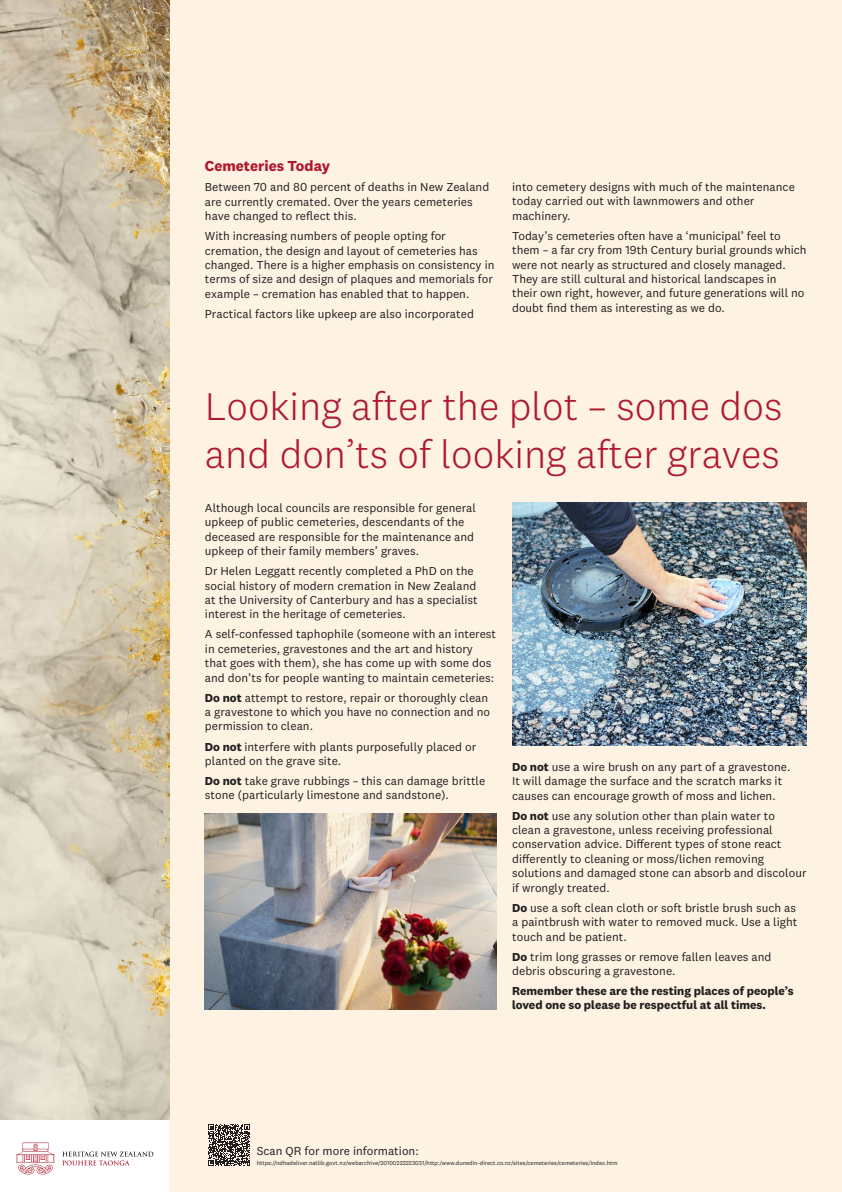
<style>
.page{position:relative;width:842px;height:1192px;background:#fff}
.page>*{position:absolute;margin:0;border:0;box-sizing:border-box;transform-origin:0 0}
.t1{font:300 40px/48px "National 2";color:#af192e}
.t2{font:700 15px "National 2";color:#af192e}
.Paragraph_24pt{font:12px/14.4px "National 2";color:#231f20}
.Paragraph_24pt-2{font:700 12px/14.4px "National 2";color:#231f20}
.Paragraph_24pt-3{font:6px "National 2";color:#231f20}
.s1{font-weight:700}
</style>
<div class="page">
<div style="left:169px;top:0;width:673px;height:1192px;background:#fef2e3"></div>
<img style="left:0;top:0;width:169px;height:1120px">
<svg style="left:62px;top:1152px;width:91px;height:13px"></svg>
<svg style="left:16px;top:1143px;width:39px;height:32px"></svg>
<img style="left:205px;top:813px;width:291px;height:196px">
<img style="left:512px;top:503px;width:294px;height:243px">
<svg style="left:208px;top:1124px;width:42px;height:42px"></svg>
<h2 class="t2" style="left:205px;top:157px;width:127px">Cemeteries Today</h2>
<p class="Paragraph_24pt" style="left:205px;top:180px;width:286px">Between 70 and 80 percent of deaths in New Zealand are currently cremated. Over the years cemeteries have changed to reflect this.</p>
<p class="Paragraph_24pt" style="left:205px;top:229px;width:291px">With increasing numbers of people opting for cremation, the design and layout of cemeteries has changed. There is a higher emphasis on consistency in terms of size and design of plaques and memorials for example – cremation has enabled that to happen.</p>
<p class="Paragraph_24pt" style="left:205px;top:306px;width:271px">Practical factors like upkeep are also incorporated</p>
<p class="Paragraph_24pt" style="left:512px;top:180px;width:284px">into cemetery designs with much of the maintenance today carried out with lawnmowers and other machinery.</p>
<p class="Paragraph_24pt" style="left:512px;top:228px;width:296px">Today’s cemeteries often have a ‘municipal’ feel to them – a far cry from 19th Century burial grounds which were not nearly as structured and closely managed.<br>They are still cultural and historical landscapes in<br>their own right, however, and future generations will no doubt find them as interesting as we do.</p>
<h1 class="t1" style="left:205px;top:382px;width:579px">Looking after the plot – some dos and don’ts of looking after graves</h1>
<p class="Paragraph_24pt" style="left:205px;top:500px;width:273px">Although local councils are responsible for general upkeep of public cemeteries, descendants of the deceased are responsible for the maintenance and upkeep of their family members’ graves.</p>
<p class="Paragraph_24pt" style="left:205px;top:564px;width:274px">Dr Helen Leggatt recently completed a PhD on the social history of modern cremation in New Zealand at the University of Canterbury and has a specialist interest in the heritage of cemeteries.</p>
<p class="Paragraph_24pt" style="left:205px;top:627px;width:293px">A self-confessed taphophile (someone with an interest in cemeteries, gravestones and the art and history that goes with them), she has come up with some dos and don’ts for people wanting to maintain cemeteries:</p>
<p class="Paragraph_24pt" style="left:205px;top:690px;width:287px"><span class="s1">Do not</span> attempt to restore, repair or thoroughly clean a gravestone to which you have no connection and no permission to clean.</p>
<p class="Paragraph_24pt" style="left:205px;top:739px;width:273px"><span class="s1">Do not</span> interfere with plants purposefully placed or planted on the grave site.</p>
<p class="Paragraph_24pt" style="left:205px;top:774px;width:282px"><span class="s1">Do not</span> take grave rubbings – this can damage brittle stone (particularly limestone and sandstone).</p>
<p class="Paragraph_24pt" style="left:512px;top:759px;width:280px"><span class="s1">Do not</span> use a wire brush on any part of a gravestone.<br>It will damage the surface and the scratch marks it causes can encourage growth of moss and lichen.</p>
<p class="Paragraph_24pt" style="left:512px;top:808px;width:296px"><span class="s1">Do not</span> use any solution other than plain water to clean a gravestone, unless receiving professional conservation advice. Different types of stone react differently to cleaning or moss/lichen removing solutions and damaged stone can absorb and discolour if wrongly treated.</p>
<p class="Paragraph_24pt" style="left:512px;top:900px;width:287px;text-align:justify"><span class="s1">Do</span> use a soft clean cloth or soft bristle brush such as a paintbrush with water to removed muck. Use a light touch and be patient.</p>
<p class="Paragraph_24pt" style="left:512px;top:949px;width:261px"><span class="s1">Do</span> trim long grasses or remove fallen leaves and debris obscuring a gravestone.</p>
<p class="Paragraph_24pt-2" style="left:512px;top:984px;width:283px">Remember these are the resting places of people’s loved one so please be respectful at all times.</p>
<p class="Paragraph_24pt" style="left:257px;top:1144px;width:164px">Scan QR for more information:</p>
<p class="Paragraph_24pt-3" style="left:257px;top:1160px;width:362px">https://ndhadeliver.natlib.govt.nz/webarchive/20100222223031/http:/www.dunedin-direct.co.nz/sites/cemeteries/cemeteries/index.htm</p>
</div>
